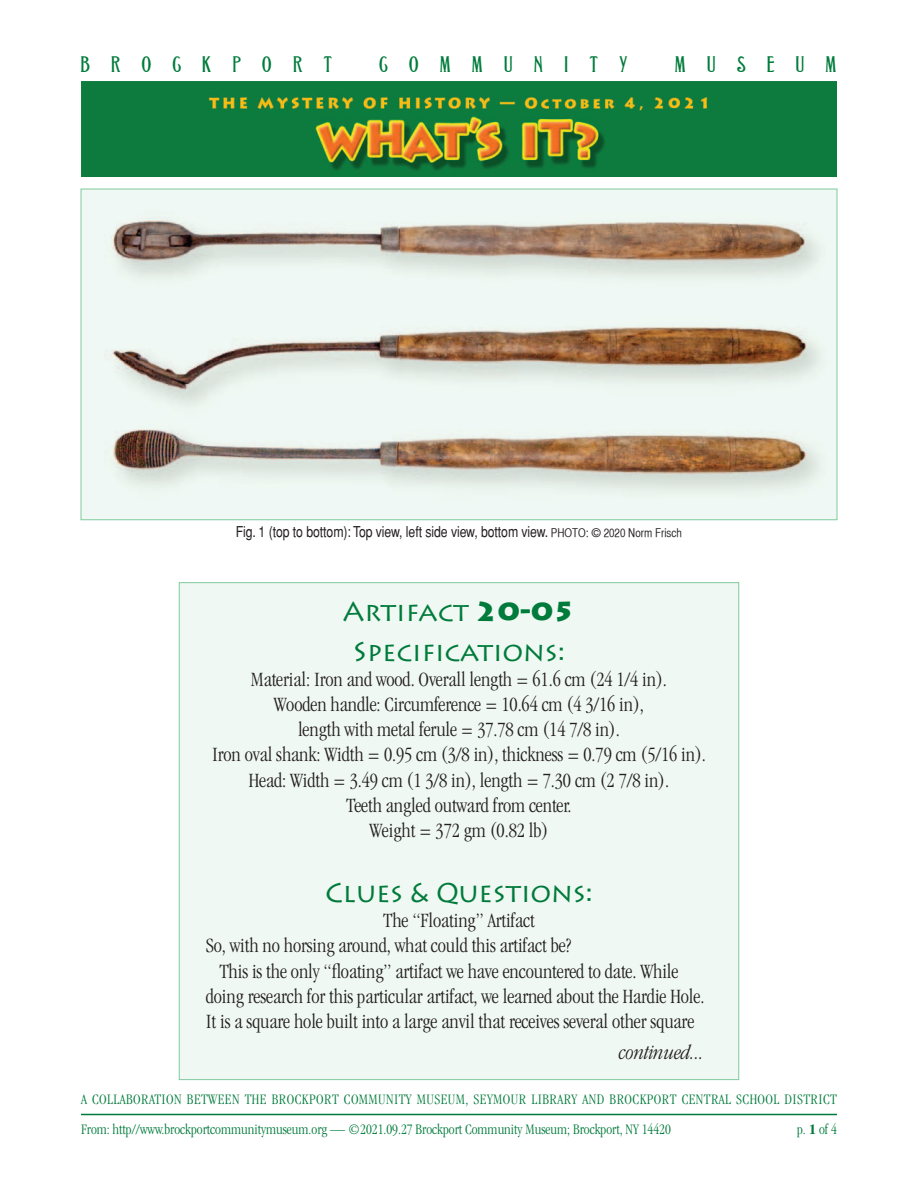
<style>
.page{position:relative;width:918px;height:1188px;background:#fff}
.page>*{position:absolute;margin:0;border:0;box-sizing:border-box;transform-origin:0 0}
.t1{font:27px/39.8px "Lithos Pro";color:#007b3b;text-align:center}
.t2{font:24px "Grant Antique Normal";letter-spacing:.86em;color:#007b3b}
.t3{font:300 condensed 21px/25.2px "Garamond";letter-spacing:-.005em;color:#231f20;text-align:center}
.t4{font:italic 300 condensed 21px "Garamond";letter-spacing:-.005em;color:#231f20}
.t5{font:300 condensed 15px "Garamond";letter-spacing:.03em;color:#007b3b}
.t6{font:300 condensed 15px "Garamond";color:#007b3b}
.t7{font:condensed 15px "Helvetica";letter-spacing:-.005em;color:#231f20}
.s1{font-family:"Helvetica CY Plain";font-stretch:normal;font-size:12px}
.s2{font-weight:900}
.s3{font-weight:700}
</style>
<div class="page">
<hr style="left:81px;top:1114px;width:756px;height:1px;background:#007b3b">
<img style="left:81px;top:82px;width:756px;height:95px">
<div style="left:179px;top:582px;width:560px;height:498px;background:#f0f8f3;border:1px solid #80ca9c"></div>
<img style="left:83px;top:191px;width:752px;height:327px">
<p class="t2" style="left:81px;top:52px;width:253px">BROCKPORT</p>
<p class="t2" style="left:379px;top:52px;width:250px">COMMUNITY</p>
<p class="t2" style="left:675px;top:52px;width:163px">MUSEUM</p>
<p class="t7" style="left:236px;top:523px;width:448px">Fig. 1 (top to bottom): Top view, left side view, bottom view. <span class="s1">PHOTO: © 2020 Norm Frisch</span></p>
<p class="t1" style="left:343px;top:592px;width:234px">Artifact <span class="s2">20-05<br></span>Specifications:</p>
<p class="t3" style="left:212px;top:667px;width:495px">Material: Iron and wood. Overall length = 61.6 cm (24 1/4 in).<br>Wooden handle: Circumference = 10.64 cm (4 3/16 in),<br>length with metal ferule = 37.78 cm (14 7/8 in).<br>Iron oval shank: Width = 0.95 cm (3/8 in), thickness = 0.79 cm (5/16 in).<br>Head: Width = 3.49 cm (1 3/8 in), length = 7.30 cm (2 7/8 in).<br>Teeth angled outward from center.<br>Weight = 372 gm (0.82 lb)</p>
<p class="t1" style="left:325px;top:873px;width:269px">Clues &amp; Questions:</p>
<p class="t3" style="left:383px;top:908px;width:153px">The “Floating” Artifact</p>
<p class="t3" style="left:206px;top:933px;width:367px">So, with no horsing around, what could this artifact be?</p>
<p class="t3" style="left:219px;top:958px;width:461px">This is the only “floating” artifact we have encountered to date. While</p>
<p class="t3" style="left:206px;top:984px;width:500px">doing research for this particular artifact, we learned about the Hardie Hole.</p>
<p class="t3" style="left:206px;top:1009px;width:490px">It is a square hole built into a large anvil that receives several other square</p>
<p class="t4" style="left:619px;top:1042px;width:87px">continued...</p>
<p class="t5" style="left:81px;top:1091px;width:757px">A COLLABORATION BETWEEN THE BROCKPORT COMMUNITY MUSEUM, SEYMOUR LIBRARY AND BROCKPORT CENTRAL SCHOOL DISTRICT</p>
<p class="t6" style="left:81px;top:1121px;width:591px">From: http//www.brockportcommunitymuseum.org — ©2021.09.27 Brockport Community Museum; Brockport, NY 14420</p>
<p class="t5" style="left:797px;top:1121px;width:41px">p. <span class="s3">1</span> of 4</p>
</div>
